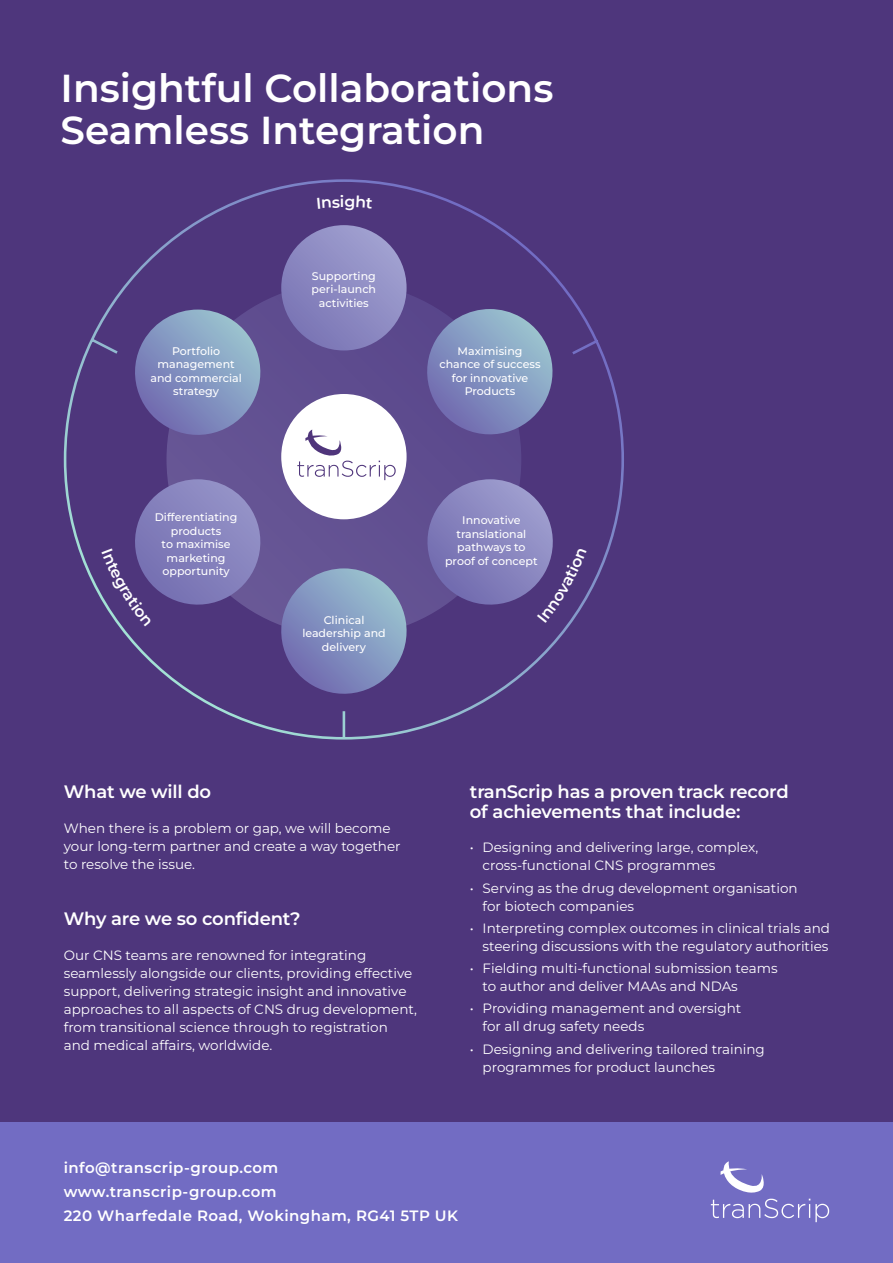
<style>
.page{position:relative;width:893px;height:1263px;background:#4e367c}
.page>*{position:absolute;margin:0;border:0;box-sizing:border-box;transform-origin:0 0}
.t1{font:600 39px/42px "Montserrat";color:#fff}
.t2{font:600 18px/19.5px "Montserrat";letter-spacing:-.01em;color:#fff}
.t3{font:600 15.6px "Montserrat";color:#fff}
.t4{font:600 15px/24px "Montserrat";letter-spacing:.03em;color:#fff}
.t5{font:13.5px/18px "Montserrat";color:#fff}
.t6{font:500 11.1px/13.5px "Montserrat";color:#fff;text-align:center}
</style>
<div class="page">
<div style="left:0;top:1123px;width:893px;height:140px;background:#726cc3"></div>
<svg style="left:711px;top:1161px;width:118px;height:61px"></svg>
<svg style="left:63px;top:179px;width:561px;height:561px"></svg>
<svg style="left:317px;top:196px;width:56px;height:15px"></svg>
<svg style="left:102px;top:309px;width:485px;height:394px"></svg>
<h1 class="t1" style="left:61px;top:66px;width:494px">Insightful Collaborations<br>Seamless Integration</h1>
<p class="t3" style="left:340px;top:191px;width:6px">i</p>
<p class="t6" style="left:312px;top:269px;width:66px">Supporting peri-launch activities</p>
<p class="t6" style="left:150px;top:344px;width:93px">Portfolio management and commercial strategy</p>
<p class="t6" style="left:439px;top:344px;width:103px">Maximising chance of success for innovative<br>Products</p>
<p class="t6" style="left:155px;top:510px;width:84px">Differentiating products<br>to maximise marketing opportunity</p>
<p class="t6" style="left:302px;top:613px;width:85px">Clinical leadership and delivery</p>
<p class="t6" style="left:445px;top:513px;width:94px">Innovative translational pathways to proof of concept</p>
<h2 class="t2" style="left:64px;top:782px;width:149px">What we will do</h2>
<h2 class="t2" style="left:470px;top:782px;width:320px">tranScrip has a proven track record of achievements that include:</h2>
<p class="t5" style="left:64px;top:819px;width:338px">When there is a problem or gap, we will become your long-term partner and create a way together to resolve the issue.</p>
<h2 class="t2" style="left:64px;top:909px;width:238px">Why are we so confident?</h2>
<p class="t5" style="left:64px;top:946px;width:355px">Our CNS teams are renowned for integrating seamlessly alongside our clients, providing effective support, delivering strategic insight and innovative approaches to all aspects of CNS drug development, from transitional science through to registration and medical affairs, worldwide.</p>
<p class="t5" style="left:483px;top:838px;width:277px;text-indent:-13px">• Designing and delivering large, complex, cross-functional CNS programmes</p>
<p class="t5" style="left:483px;top:878px;width:316px;text-indent:-13px">• Serving as the drug development organisation for biotech companies</p>
<p class="t5" style="left:470px;top:919px;width:362px;text-align:right">• Interpreting complex outcomes in clinical trials and steering discussions with the regulatory authorities</p>
<p class="t5" style="left:483px;top:959px;width:297px;text-indent:-13px">• Fielding multi-functional submission teams to author and deliver MAAs and NDAs</p>
<p class="t5" style="left:483px;top:999px;width:260px;text-indent:-13px">• Providing management and oversight for all drug safety needs</p>
<p class="t5" style="left:483px;top:1039px;width:284px;text-indent:-13px">• Designing and delivering tailored training programmes for product launches</p>
<p class="t4" style="left:64px;top:1155px;width:396px">info@transcrip-group.com www.transcrip-group.com<br>220 Wharfedale Road, Wokingham, RG41 5TP UK</p>
</div>
